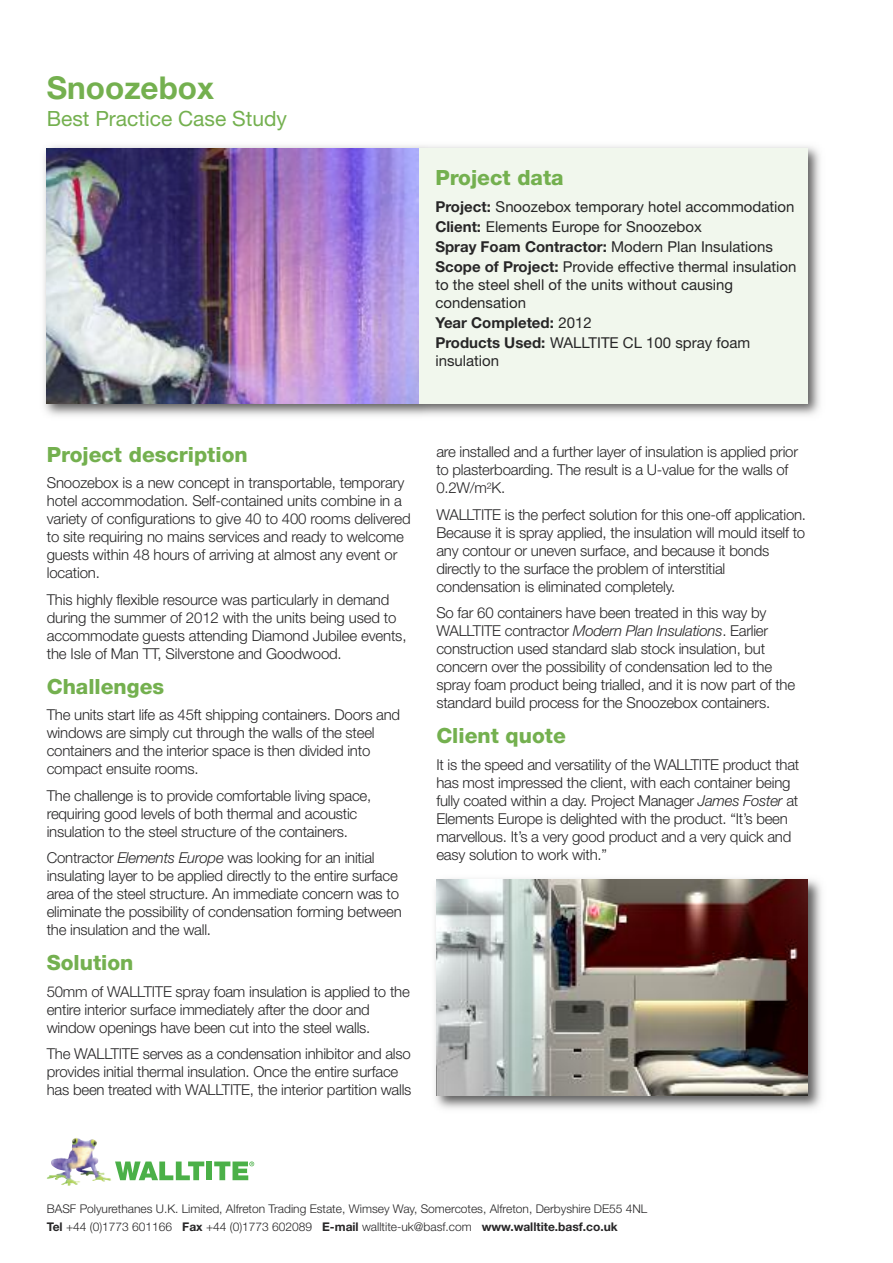
<style>
.page{position:relative;width:893px;height:1263px;background:#fff}
.page>*{position:absolute;margin:0;border:0;box-sizing:border-box;transform-origin:0 0}
.t1{font:700 31.5px "Helvetica Neue";color:#74b04f}
.t2{font:800 21px "Helvetica Neue";color:#74b04f}
.t3{font:21px "Helvetica Neue";color:#74b04f}
.t4{font:300 15px/18px "Helvetica Neue";letter-spacing:-.015em;color:#272627}
.t5{font:15px/20.1px "Helvetica Neue";color:#272627}
.t6{font:700 15px/20.1px "Helvetica Neue";color:#272627}
.t7{font:300 12px/18px "Helvetica Neue";color:#272627}
.s1{font-weight:700}
.s2{font-weight:400}
.s3{font-style:italic}
</style>
<div class="page">
<img style="left:43px;top:145px;width:777px;height:271px">
<div style="left:414px;top:149px;width:394px;height:255px;background:#f1f7ed"></div>
<img style="left:47px;top:149px;width:371px;height:255px">
<svg style="left:115px;top:1161px;width:89px;height:19px"></svg>
<div style="left:206px;top:1161px;width:6px;height:19px;background:#4bb048"></div>
<svg style="left:214px;top:1161px;width:40px;height:19px"></svg>
<img style="left:66px;top:1167px;width:25px;height:10px">
<img style="left:435px;top:879px;width:387px;height:230px">
<img style="left:436px;top:880px;width:372px;height:215px">
<h1 class="t1" style="left:47px;top:77px;width:169px">Snoozebox</h1>
<h2 class="t3" style="left:47px;top:111px;width:242px">Best Practice Case Study</h2>
<h2 class="t2" style="left:435px;top:170px;width:130px">Project data</h2>
<p class="t5" style="left:435px;top:198px;width:363px"><span class="s1">Project:</span> Snoozebox temporary hotel accommodation <span class="s1">Client:</span> Elements Europe for Snoozebox<br><span class="s1">Spray Foam Contractor:</span> Modern Plan Insulations <span class="s1">Scope of Project:</span> Provide effective thermal insulation</p>
<p class="t5" style="left:435px;top:277px;width:299px;line-height:18px">to the steel shell of the units without causing condensation</p>
<p class="t6" style="left:435px;top:314px;width:316px">Year Completed: <span class="s2">2012<br></span>Products Used: <span class="s2">WALLTITE CL 100 spray foam</span></p>
<p class="t5" style="left:435px;top:352px;width:65px">insulation</p>
<h2 class="t2" style="left:47px;top:446px;width:202px">Project description</h2>
<p class="t4" style="left:47px;top:475px;width:365px">Snoozebox is a new concept in transportable, temporary hotel accommodation. Self-contained units combine in a variety of configurations to give 40 to 400 rooms delivered to site requiring no mains services and ready to welcome guests within 48 hours of arriving at almost any event or location.</p>
<p class="t4" style="left:47px;top:592px;width:361px">This highly flexible resource was particularly in demand during the summer of 2012 with the units being used to accommodate guests attending Diamond Jubilee events, the Isle of Man TT, Silverstone and Goodwood.</p>
<h2 class="t2" style="left:47px;top:678px;width:119px">Challenges</h2>
<p class="t4" style="left:47px;top:707px;width:355px">The units start life as 45ft shipping containers. Doors and windows are simply cut through the walls of the steel containers and the interior space is then divided into compact ensuite rooms.</p>
<p class="t4" style="left:47px;top:788px;width:326px">The challenge is to provide comfortable living space, requiring good levels of both thermal and acoustic insulation to the steel structure of the containers.</p>
<p class="t4" style="left:47px;top:850px;width:356px">Contractor <span class="s3">Elements Europe</span> was looking for an initial insulating layer to be applied directly to the entire surface area of the steel structure. An immediate concern was to eliminate the possibility of condensation forming between the insulation and the wall.</p>
<h2 class="t2" style="left:47px;top:955px;width:88px">Solution</h2>
<p class="t4" style="left:47px;top:984px;width:365px">50mm of WALLTITE spray foam insulation is applied to the entire interior surface immediately after the door and window openings have been cut into the steel walls.</p>
<p class="t4" style="left:47px;top:1046px;width:366px">The WALLTITE serves as a condensation inhibitor and also provides initial thermal insulation. Once the entire surface has been treated with WALLTITE, the interior partition walls</p>
<p class="t4" style="left:436px;top:444px;width:363px">are installed and a further layer of insulation is applied prior to plasterboarding. The result is a U-value for the walls of<br>0.2W/m<sup>2</sup>K.</p>
<p class="t4" style="left:436px;top:507px;width:371px">WALLTITE is the perfect solution for this one-off application.<br>Because it is spray applied, the insulation will mould itself to any contour or uneven surface, and because it bonds directly to the surface the problem of interstitial condensation is eliminated completely.</p>
<p class="t4" style="left:436px;top:605px;width:360px">So far 60 containers have been treated in this way by WALLTITE contractor <span class="s3">Modern Plan Insulations</span>. Earlier construction used standard slab stock insulation, but concern over the possibility of condensation led to the spray foam product being trialled, and it is now part of the standard build process for the Snoozebox containers.</p>
<h2 class="t2" style="left:436px;top:728px;width:131px">Client quote</h2>
<p class="t4" style="left:436px;top:757px;width:365px">It is the speed and versatility of the WALLTITE product that has most impressed the client, with each container being fully coated within a day. Project Manager <span class="s3">James Foster</span> at Elements Europe is delighted with the product. “It’s been marvellous. It’s a very good product and a very quick and easy solution to work with.”</p>
<p class="t7" style="left:47px;top:1201px;width:602px">BASF Polyurethanes U.K. Limited, Alfreton Trading Estate, Wimsey Way, Somercotes, Alfreton, Derbyshire DE55 4NL<br><span class="s1">Tel</span> +44 (0)1773 601166 <span class="s1">Fax</span> +44 (0)1773 602089 <span class="s1">E-mail</span> walltite-uk@basf.com <span class="s1">www.walltite.basf.co.uk</span></p>
</div>
